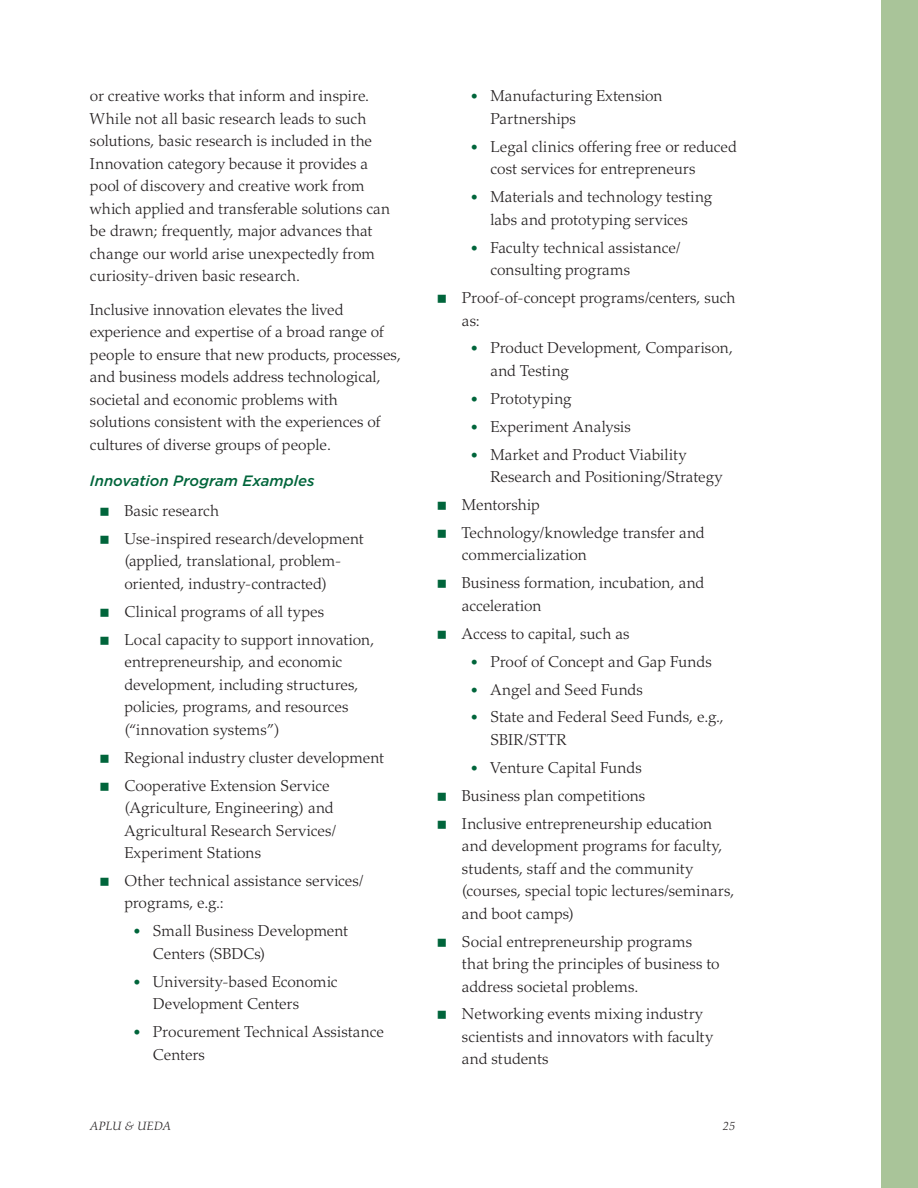
<style>
.page{position:relative;width:918px;height:1188px;background:#fff}
.page>*{position:absolute;margin:0;border:0;box-sizing:border-box;transform-origin:0 0}
.t1{font:300 15.75px/22.5px "Palatino LT Std";color:#231f20}
.t2{font:italic 500 15px "Gotham";color:#00653b}
.t3{font:italic 300 12px "Palatino LT Std";letter-spacing:.025em;color:#231f20}
.s1{font-size:14.25px;color:#00653b}
</style>
<div class="page">
<div style="left:881px;top:0;width:37px;height:1188px;background:#a9c499"></div>
<p class="t1" style="left:90px;top:85px;width:302px">or creative works that inform and inspire.<br>While not all basic research leads to such solutions, basic research is included in the Innovation category because it provides a pool of discovery and creative work from which applied and transferable solutions can be drawn; frequently, major advances that change our world arise unexpectedly from curiosity-driven basic research.</p>
<p class="t1" style="left:90px;top:298px;width:312px">Inclusive innovation elevates the lived experience and expertise of a broad range of people to ensure that new products, processes, and business models address technological, societal and economic problems with solutions consistent with the experiences of cultures of diverse groups of people.</p>
<p class="t2" style="left:90px;top:471px;width:226px">Innovation Program Examples</p>
<p class="t1" style="left:124px;top:497px;width:241px;line-height:27.9px">Basic research<br>Use-inspired research/development</p>
<p class="t1" style="left:124px;top:550px;width:219px">(applied, translational, problem&shy;oriented, industry-contracted)</p>
<p class="t1" style="left:124px;top:598px;width:251px;line-height:27.9px">Clinical programs of all types<br>Local capacity to support innovation,</p>
<p class="t1" style="left:124px;top:651px;width:236px">entrepreneurship, and economic development, including structures, policies, programs, and resources (“innovation systems”)</p>
<p class="t1" style="left:124px;top:744px;width:261px;line-height:27.9px">Regional industry cluster development<br>Cooperative Extension Service</p>
<p class="t1" style="left:124px;top:797px;width:213px">(Agriculture, Engineering) and<br>Agricultural Research Services/<br>Experiment Stations</p>
<p class="t1" style="left:124px;top:870px;width:241px">Other technical assistance services/ programs, e.g.:</p>
<p class="t1" style="left:153px;top:920px;width:197px;text-indent:-20px"><span class="s1">•</span> Small Business Development<br>Centers (SBDCs)</p>
<p class="t1" style="left:153px;top:970px;width:186px;text-indent:-20px"><span class="s1">•</span> University-based Economic<br>Development Centers</p>
<p class="t1" style="left:153px;top:1021px;width:233px;text-indent:-20px"><span class="s1">•</span> Procurement Technical Assistance<br>Centers</p>
<p class="t1" style="left:490px;top:85px;width:174px;text-indent:-20px"><span class="s1">•</span> Manufacturing Extension<br>Partnerships</p>
<p class="t1" style="left:490px;top:136px;width:248px;text-indent:-20px"><span class="s1">•</span> Legal clinics offering free or reduced cost services for entrepreneurs</p>
<p class="t1" style="left:471px;top:186px;width:243px;text-align:center"><span class="s1">•</span> Materials and technology testing labs and prototyping services</p>
<p class="t1" style="left:490px;top:236px;width:192px;text-indent:-20px"><span class="s1">•</span> Faculty technical assistance/ consulting programs</p>
<p class="t1" style="left:462px;top:287px;width:275px">Proof-of-concept programs/centers, such as:</p>
<p class="t1" style="left:490px;top:337px;width:244px;text-indent:-20px"><span class="s1">•</span> Product Development, Comparison, and Testing</p>
<p class="t1" style="left:471px;top:388px;width:102px"><span class="s1">•</span> Prototyping</p>
<p class="t1" style="left:471px;top:415px;width:162px"><span class="s1">•</span> Experiment Analysis</p>
<p class="t1" style="left:490px;top:443px;width:233px;text-indent:-20px"><span class="s1">•</span> Market and Product Viability<br>Research and Positioning/Strategy</p>
<p class="t1" style="left:462px;top:491px;width:244px;line-height:27.9px">Mentorship<br>Technology/knowledge transfer and</p>
<p class="t1" style="left:462px;top:541px;width:244px;line-height:27.9px">commercialization<br>Business formation, incubation, and</p>
<p class="t1" style="left:462px;top:592px;width:169px;line-height:27.9px">acceleration<br>Access to capital, such as</p>
<p class="t1" style="left:471px;top:650px;width:242px"><span class="s1">•</span> Proof of Concept and Gap Funds</p>
<p class="t1" style="left:471px;top:678px;width:173px"><span class="s1">•</span> Angel and Seed Funds</p>
<p class="t1" style="left:490px;top:706px;width:235px;text-indent:-20px"><span class="s1">•</span> State and Federal Seed Funds, e.g.,<br>SBIR/STTR</p>
<p class="t1" style="left:462px;top:754px;width:252px;line-height:27.9px;text-indent:9px"><span class="s1">•</span> Venture Capital Funds<br>Business plan competitions<br>Inclusive entrepreneurship education</p>
<p class="t1" style="left:462px;top:835px;width:274px">and development programs for faculty, students, staff and the community (courses, special topic lectures/seminars, and boot camps)</p>
<p class="t1" style="left:462px;top:930px;width:259px">Social entrepreneurship programs that bring the principles of business to address societal problems.</p>
<p class="t1" style="left:462px;top:1003px;width:252px">Networking events mixing industry scientists and innovators with faculty and students</p>
<p class="t3" style="left:90px;top:1119px;width:82px">APLU &amp; UEDA</p>
<p class="t3" style="left:723px;top:1119px;width:14px">25</p>
</div>
